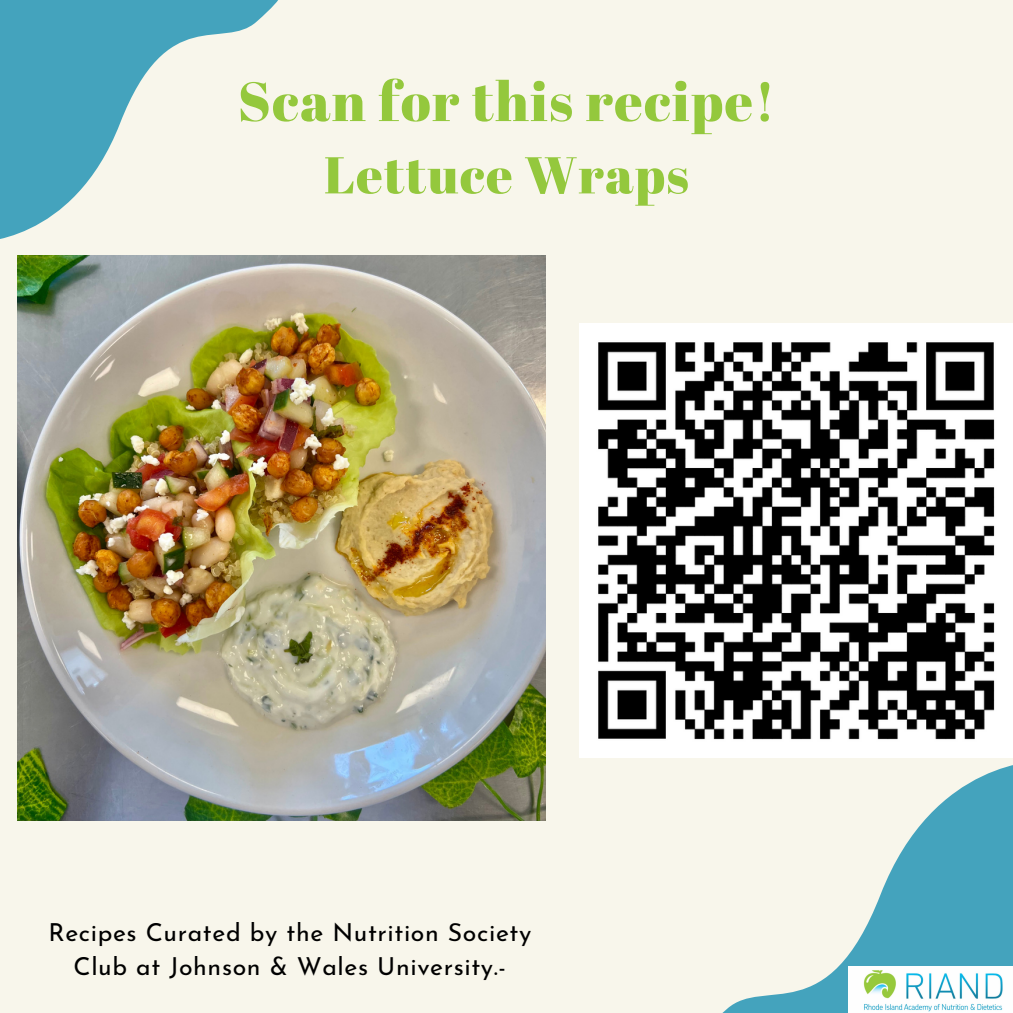
<style>
.page{position:relative;width:1013px;height:1013px;background:#fff}
.page>*{position:absolute;margin:0;border:0;box-sizing:border-box;transform-origin:0 0}
.t1{font:55px "Abril Fatface";letter-spacing:.025em;color:#94c83d}
.t2{font:51.62px "Abril Fatface";letter-spacing:.025em;color:#94c83d}
.t3{font:24.75px/34.8px "Josefin Sans";letter-spacing:.025em;color:#000;text-align:center}
</style>
<div class="page">
<div style="left:0;top:0;width:1012px;height:1012px;background:#f8f6eb"></div>
<svg style="left:689px;top:757px;width:323px;height:255px"></svg>
<svg style="left:0;top:0;width:278px;height:239px"></svg>
<img style="left:848px;top:966px;width:164px;height:46px">
<img style="left:17px;top:256px;width:528px;height:564px">
<img style="left:579px;top:324px;width:433px;height:433px">
<p class="t1" style="left:238px;top:63px;width:539px">Scan for this recipe!</p>
<p class="t2" style="left:324px;top:139px;width:366px">Lettuce Wraps</p>
<p class="t3" style="left:48px;top:917px;width:484px">Recipes Curated by the Nutrition Society<br>Club at Johnson &amp; Wales University.-</p>
</div>
